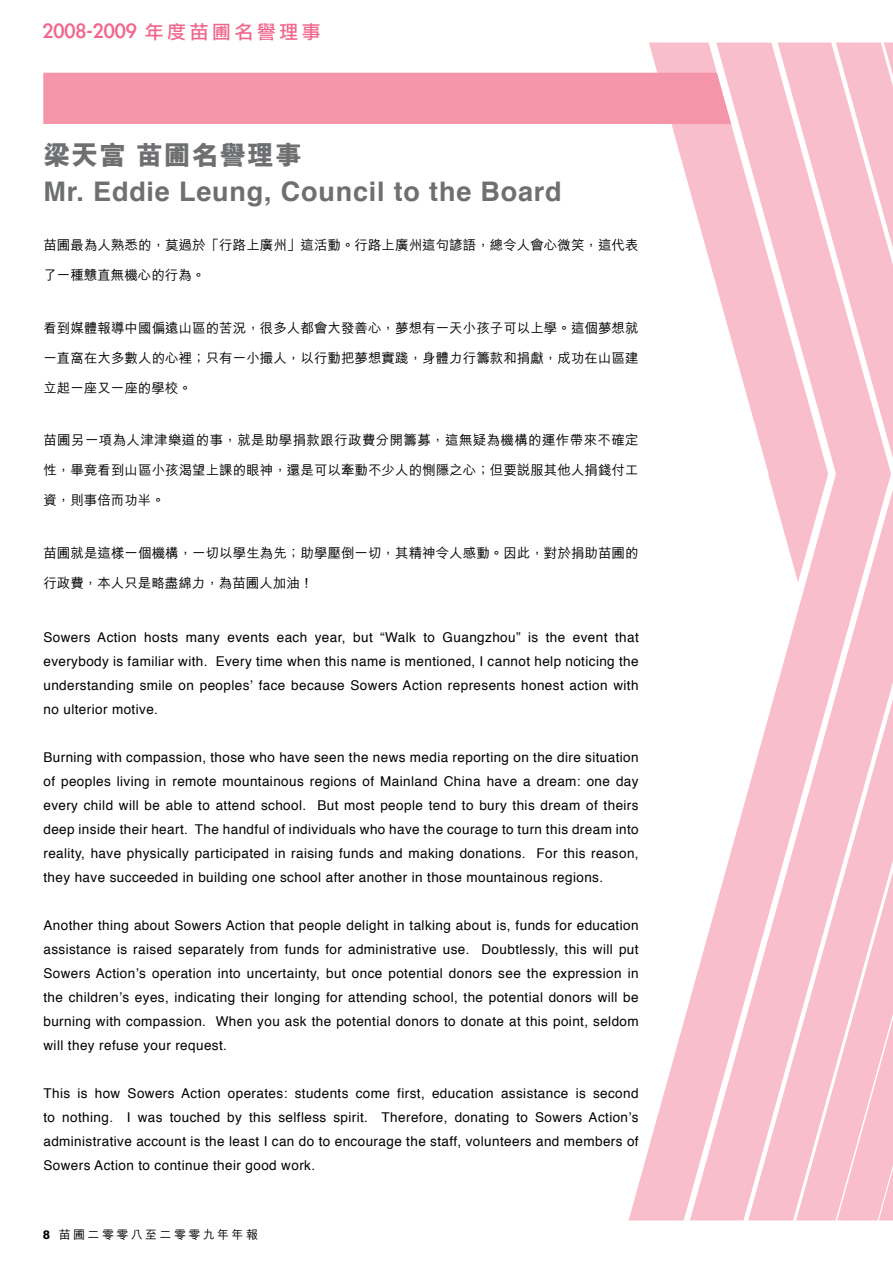
<style>
.page{position:relative;width:893px;height:1263px;background:#fff}
.page>*{position:absolute;margin:0;border:0;box-sizing:border-box;transform-origin:0 0}
.t1{font:700 27px "Helvetica";letter-spacing:.03em;color:#6d6f71}
.t2{font:800 27px "M Hei HK";letter-spacing:.03em;color:#6d6f71}
.t3{font:23.7px "Li Gothic Med";color:#f1678d}
.t4{font:13.5px/24px "Helvetica";letter-spacing:.03em;color:#000;text-align:justify}
.t5{font:500 13.5px "M Hei HK";color:#000}
.t6{font:500 13.5px "M Hei HK";letter-spacing:.025em;color:#000}
.t7{font:500 12px "M Hei HK";letter-spacing:.2em;color:#000}
.s1{font-size:18.75px}
.s2{font-weight:800}
</style>
<div class="page">
<svg style="left:605px;top:42px;width:219px;height:1179px"></svg>
<svg style="left:824px;top:42px;width:69px;height:1179px;background:#f9c3d0"></svg>
<div style="left:43px;top:73px;width:688px;height:51px;background:#f595aa"></div>
<h2 class="t3" style="left:43px;top:18px;width:280px">2008-2009 <span class="s1">年度苗圃名譽理事</span></h2>
<h1 class="t2" style="left:43px;top:137px;width:260px">梁天富 苗圃名譽理事</h1>
<h1 class="t1" style="left:43px;top:169px;width:520px">Mr. Eddie Leung, Council to the Board</h1>
<p class="t5" style="left:43px;top:235px;width:597px">苗圃最為人熟悉的，莫過於「行路上廣州」這活動。行路上廣州這句諺語，總令人會心微笑，這代表</p>
<p class="t5" style="left:43px;top:265px;width:163px">了一種戇直無機心的行為。</p>
<p class="t5" style="left:43px;top:318px;width:597px">看到媒體報導中國偏遠山區的苦況，很多人都會大發善心，夢想有一天小孩子可以上學。這個夢想就</p>
<p class="t5" style="left:43px;top:348px;width:597px">一直窩在大多數人的心裡；只有一小撮人，以行動把夢想實踐，身體力行籌款和捐獻，成功在山區建</p>
<p class="t5" style="left:43px;top:378px;width:150px">立起一座又一座的學校。</p>
<p class="t6" style="left:43px;top:430px;width:597px">苗圃另一項為人津津樂道的事，就是助學捐款跟行政費分開籌募，這無疑為機構的運作帶來不確定</p>
<p class="t5" style="left:43px;top:460px;width:597px">性，畢竟看到山區小孩渴望上課的眼神，還是可以牽動不少人的惻隱之心；但要說服其他人捐錢付工</p>
<p class="t5" style="left:43px;top:490px;width:123px">資，則事倍而功半。</p>
<p class="t5" style="left:43px;top:543px;width:597px">苗圃就是這樣一個機構，一切以學生為先；助學壓倒一切，其精神令人感動。因此，對於捐助苗圃的</p>
<p class="t5" style="left:43px;top:573px;width:272px">行政費，本人只是略盡綿力，為苗圃人加油！</p>
<p class="t4" style="left:43px;top:625px;width:597px">Sowers Action hosts many events each year, but “Walk to Guangzhou” is the event that everybody is familiar with. Every time when this name is mentioned, I cannot help noticing the understanding smile on peoples’ face because Sowers Action represents honest action with no ulterior motive.</p>
<p class="t4" style="left:43px;top:745px;width:597px">Burning with compassion, those who have seen the news media reporting on the dire situation of peoples living in remote mountainous regions of Mainland China have a dream: one day every child will be able to attend school. But most people tend to bury this dream of theirs deep inside their heart. The handful of individuals who have the courage to turn this dream into reality, have physically participated in raising funds and making donations. For this reason, they have succeeded in building one school after another in those mountainous regions.</p>
<p class="t4" style="left:43px;top:913px;width:597px">Another thing about Sowers Action that people delight in talking about is, funds for education assistance is raised separately from funds for administrative use. Doubtlessly, this will put Sowers Action’s operation into uncertainty, but once potential donors see the expression in the children’s eyes, indicating their longing for attending school, the potential donors will be burning with compassion. When you ask the potential donors to donate at this point, seldom will they refuse your request.</p>
<p class="t4" style="left:43px;top:1081px;width:597px">This is how Sowers Action operates: students come first, education assistance is second to nothing. I was touched by this selfless spirit. Therefore, donating to Sowers Action’s administrative account is the least I can do to encourage the staff, volunteers and members of Sowers Action to continue their good work.</p>
<p class="t7" style="left:43px;top:1225px;width:217px"><span class="s2">8</span> 苗圃二零零八至二零零九年年報</p>
</div>
